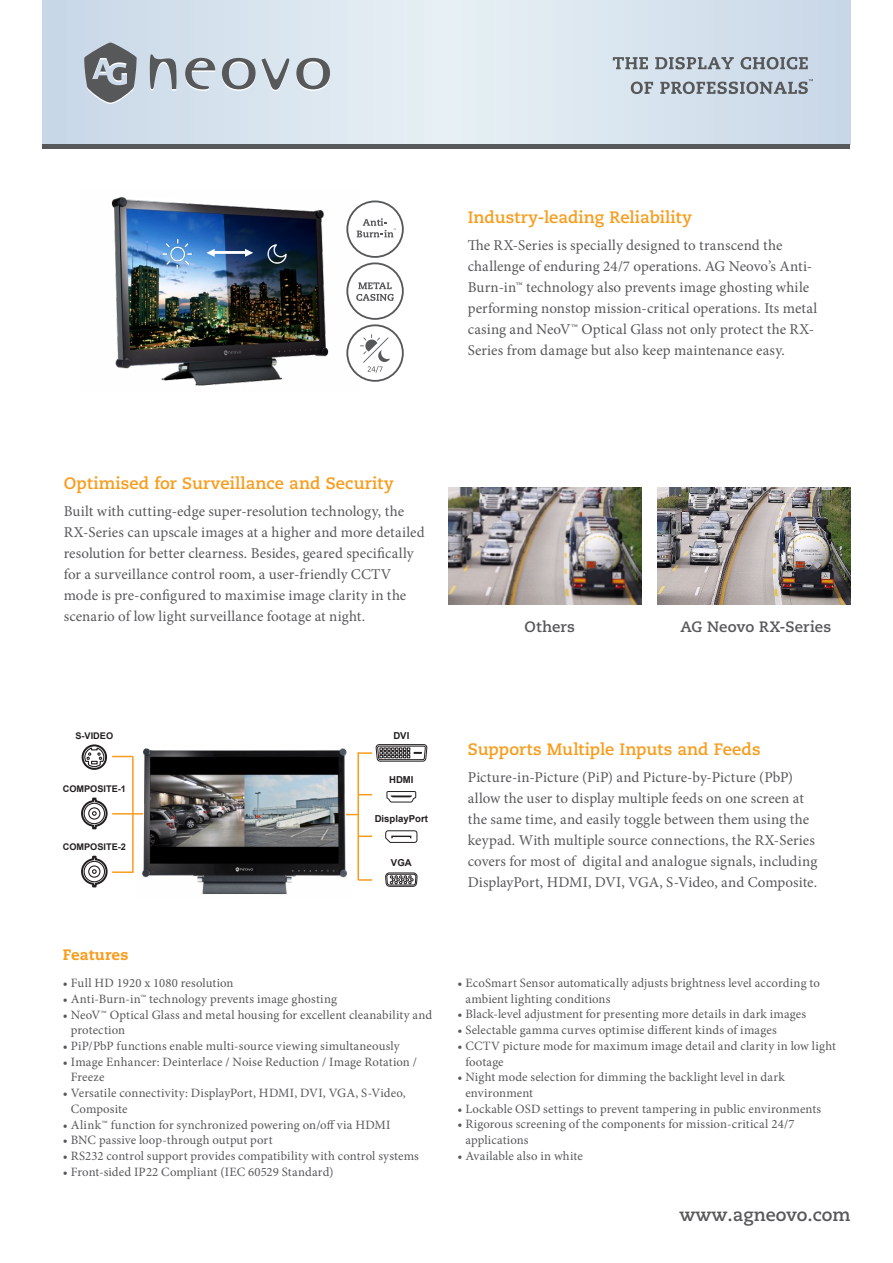
<style>
.page{position:relative;width:893px;height:1263px;background:#fff}
.page>*{position:absolute;margin:0;border:0;box-sizing:border-box;transform-origin:0 0}
.t1{font:700 18px "Caecilia";color:#57585a}
.t2{font:700 16.5px "Caecilia";letter-spacing:.005em;color:#f89c1c}
.t3{font:15px/21px "Minion Pro";letter-spacing:.005em;color:#57585a}
.t4{font:700 15px "Caecilia";letter-spacing:.01em;color:#57585a}
.t5{font:800 15px "Caecilia";letter-spacing:.015em;color:#f89c1c}
.t6{font:12.75px "Minion Pro";letter-spacing:.01em;color:#57585a}
.t7{font:700 9.6px "Arial";color:#231f20}
.t8{font:700 9.15px "Arial";color:#231f20}
</style>
<div class="page">
<svg style="left:43px;top:0;width:807px;height:145px;background:#d7e2ed"></svg>
<hr style="left:43px;top:145px;width:807px;height:4px;background:#57585a">
<svg style="left:83px;top:43px;width:247px;height:61px;background:#b5bec6"></svg>
<svg style="left:613px;top:57px;width:35px;height:12px"></svg>
<svg style="left:655px;top:57px;width:79px;height:12px"></svg>
<svg style="left:740px;top:57px;width:68px;height:12px"></svg>
<svg style="left:631px;top:82px;width:22px;height:12px"></svg>
<svg style="left:660px;top:79px;width:153px;height:15px;background:#a2abb4"></svg>
<div style="left:346px;top:200px;width:58px;height:58px;border:2px solid #57585a;border-radius:50%"></div>
<svg style="left:359px;top:218px;width:37px;height:19px"></svg>
<div style="left:346px;top:324px;width:58px;height:58px;border:2px solid #57585a;border-radius:50%"></div>
<svg style="left:360px;top:334px;width:30px;height:39px"></svg>
<div style="left:346px;top:262px;width:58px;height:58px;border:2px solid #57585a;border-radius:50%"></div>
<svg style="left:359px;top:282px;width:35px;height:19px"></svg>
<img style="left:136px;top:748px;width:217px;height:147px">
<div style="left:81px;top:800px;width:27px;height:27px;border:2px solid #231f20;border-radius:12px"></div>
<div style="left:84px;top:803px;width:21px;height:21px;border:1px solid #231f20;border-radius:50%"></div>
<div style="left:88px;top:807px;width:12px;height:13px;border:1px solid #231f20;border-radius:50%"></div>
<svg style="left:92px;top:811px;width:5px;height:5px"></svg>
<div style="left:81px;top:858px;width:27px;height:27px;border:2px solid #231f20;border-radius:12px"></div>
<div style="left:84px;top:861px;width:21px;height:21px;border:1px solid #231f20;border-radius:50%"></div>
<div style="left:88px;top:865px;width:12px;height:13px;border:1px solid #231f20;border-radius:50%"></div>
<svg style="left:92px;top:869px;width:5px;height:5px"></svg>
<div style="left:82px;top:744px;width:25px;height:26px;border:2px solid #231f20;border-radius:50%"></div>
<svg style="left:84px;top:747px;width:21px;height:21px"></svg>
<div style="left:385px;top:872px;width:32px;height:15px;border:1px solid #231f20;border-radius:4px"></div>
<svg style="left:386px;top:873px;width:31px;height:13px"></svg>
<svg style="left:386px;top:791px;width:31px;height:12px"></svg>
<svg style="left:385px;top:830px;width:33px;height:13px"></svg>
<svg style="left:112px;top:756px;width:20px;height:1px"></svg>
<hr style="left:112px;top:813px;width:31px;height:1px;background:#f89c1c">
<hr style="left:112px;top:871px;width:21px;height:2px;background:#f89c1c">
<hr style="left:132px;top:756px;width:2px;height:117px;background:#f89c1c">
<svg style="left:359px;top:835px;width:13px;height:2px"></svg>
<svg style="left:359px;top:794px;width:13px;height:1px"></svg>
<svg style="left:359px;top:744px;width:69px;height:18px"></svg>
<hr style="left:357px;top:752px;width:2px;height:128px;background:#f89c1c">
<svg style="left:358px;top:879px;width:14px;height:2px"></svg>
<img style="left:111px;top:197px;width:248px;height:189px">
<svg style="left:245px;top:249px;width:8px;height:8px"></svg>
<hr style="left:213px;top:251px;width:33px;height:3px;background:#fff">
<svg style="left:206px;top:249px;width:9px;height:8px"></svg>
<img style="left:262px;top:231px;width:31px;height:53px">
<img style="left:157px;top:231px;width:40px;height:53px">
<img style="left:448px;top:488px;width:193px;height:117px">
<img style="left:657px;top:488px;width:193px;height:117px">
<p class="t2" style="left:468px;top:207px;width:226px">Industry-leading Reliability</p>
<p class="t3" style="left:468px;top:234px;width:351px">The RX-Series is specially designed to transcend the challenge of enduring 24/7 operations. AG Neovo’s Anti-Burn-in™ technology also prevents image ghosting while performing nonstop mission-critical operations. Its metal casing and NeoV™ Optical Glass not only protect the RX-Series from damage but also keep maintenance easy.</p>
<p class="t2" style="left:64px;top:473px;width:332px">Optimised for Surveillance and Security</p>
<p class="t3" style="left:64px;top:500px;width:362px">Built with cutting-edge super-resolution technology, the RX-Series can upscale images at a higher and more detailed resolution for better clearness. Besides, geared specifically for a surveillance control room, a user-friendly CCTV mode is pre-configured to maximise image clarity in the scenario of low light surveillance footage at night.</p>
<p class="t4" style="left:524px;top:618px;width:52px">Others</p>
<p class="t4" style="left:680px;top:618px;width:152px">AG Neovo RX-Series</p>
<p class="t8" style="left:75px;top:730px;width:39px">S-VIDEO</p>
<p class="t8" style="left:63px;top:782px;width:65px">COMPOSITE-1</p>
<p class="t8" style="left:63px;top:840px;width:65px">COMPOSITE-2</p>
<p class="t7" style="left:393px;top:729px;width:17px">DVI</p>
<p class="t7" style="left:389px;top:772px;width:26px">HDMI</p>
<p class="t7" style="left:375px;top:812px;width:55px">DisplayPort</p>
<p class="t7" style="left:391px;top:856px;width:22px">VGA</p>
<p class="t5" style="left:63px;top:945px;width:67px">Features</p>
<p class="t6" style="left:63px;top:974px;width:172px">• Full HD 1920 x 1080 resolution</p>
<p class="t6" style="left:63px;top:990px;width:276px">• Anti-Burn-in™ technology prevents image ghosting</p>
<p class="t6" style="left:63px;top:1006px;width:371px">• NeoV™ Optical Glass and metal housing for excellent cleanability and</p>
<p class="t6" style="left:71px;top:1022px;width:56px">protection</p>
<p class="t6" style="left:63px;top:1037px;width:338px">• PiP/PbP functions enable multi-source viewing simultaneously</p>
<p class="t6" style="left:63px;top:1053px;width:356px">• Image Enhancer: Deinterlace / Noise Reduction / Image Rotation /</p>
<p class="t6" style="left:71px;top:1069px;width:35px">Freeze</p>
<p class="t6" style="left:63px;top:1084px;width:344px">• Versatile connectivity: DisplayPort, HDMI, DVI, VGA, S-Video,</p>
<p class="t6" style="left:71px;top:1100px;width:58px">Composite</p>
<p class="t6" style="left:63px;top:1116px;width:329px">• Alink™ function for synchronized powering on/off via HDMI</p>
<p class="t6" style="left:63px;top:1132px;width:211px">• BNC passive loop-through output port</p>
<p class="t6" style="left:63px;top:1147px;width:358px">• RS232 control support provides compatibility with control systems</p>
<p class="t6" style="left:63px;top:1163px;width:272px">• Front-sided IP22 Compliant (IEC 60529 Standard)</p>
<p class="t2" style="left:468px;top:739px;width:294px">Supports Multiple Inputs and Feeds</p>
<p class="t3" style="left:468px;top:767px;width:351px">Picture-in-Picture (PiP) and Picture-by-Picture (PbP) allow the user to display multiple feeds on one screen at the same time, and easily toggle between them using the keypad. With multiple source connections, the RX-Series covers for most of digital and analogue signals, including DisplayPort, HDMI, DVI, VGA, S-Video, and Composite.</p>
<p class="t6" style="left:458px;top:974px;width:364px">• EcoSmart Sensor automatically adjusts brightness level according to</p>
<p class="t6" style="left:465px;top:990px;width:147px">ambient lighting conditions</p>
<p class="t6" style="left:458px;top:1006px;width:350px">• Black-level adjustment for presenting more details in dark images</p>
<p class="t6" style="left:458px;top:1021px;width:321px">• Selectable gamma curves optimise different kinds of images</p>
<p class="t6" style="left:458px;top:1037px;width:380px">• CCTV picture mode for maximum image detail and clarity in low light</p>
<p class="t6" style="left:465px;top:1053px;width:40px">footage</p>
<p class="t6" style="left:458px;top:1069px;width:329px">• Night mode selection for dimming the backlight level in dark</p>
<p class="t6" style="left:465px;top:1084px;width:69px">environment</p>
<p class="t6" style="left:458px;top:1100px;width:365px">• Lockable OSD settings to prevent tampering in public environments</p>
<p class="t6" style="left:458px;top:1116px;width:338px">• Rigorous screening of the components for mission-critical 24/7</p>
<p class="t6" style="left:465px;top:1131px;width:65px">applications</p>
<p class="t6" style="left:458px;top:1147px;width:127px">• Available also in white</p>
<h1 class="t1" style="left:679px;top:1204px;width:173px">www.agneovo.com</h1>
</div>
